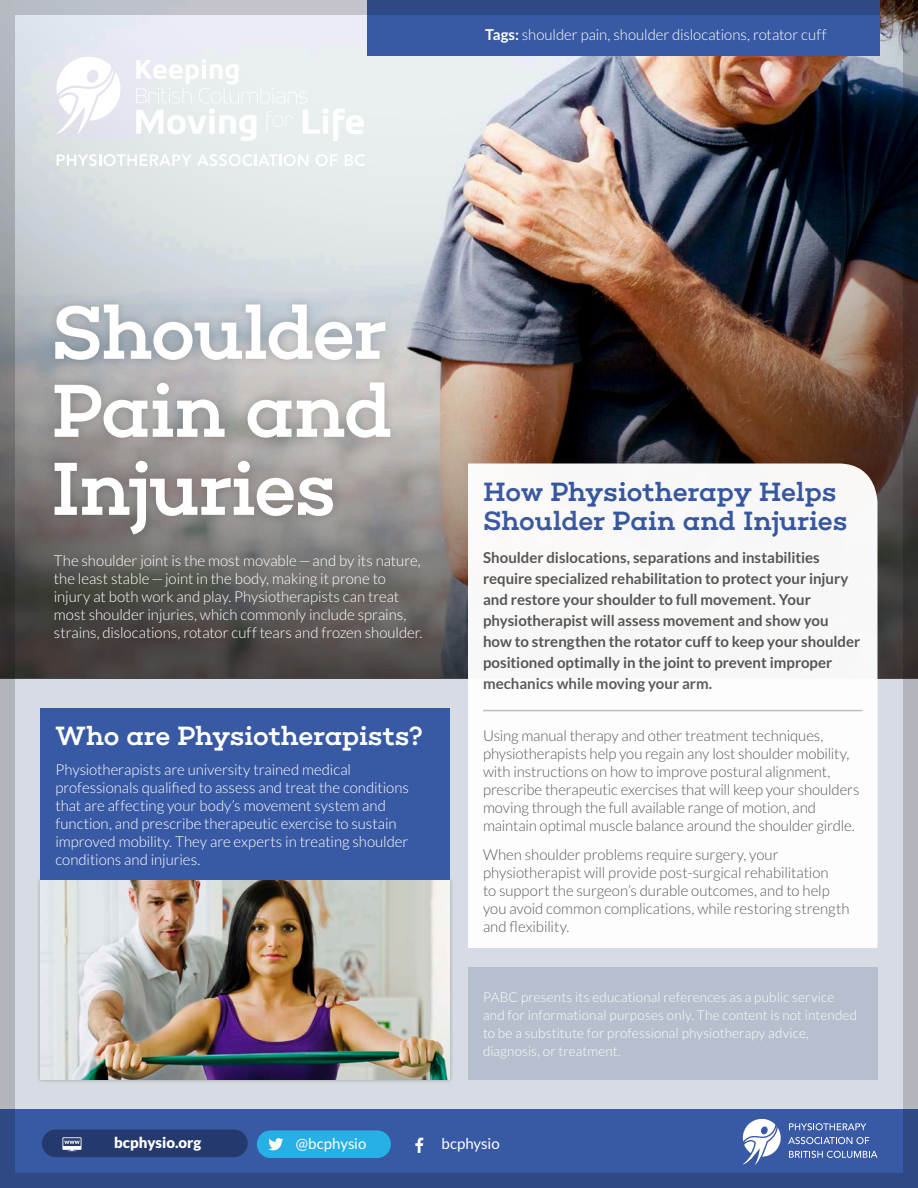
<style>
.page{position:relative;width:918px;height:1188px;background:#fff}
.page>*{position:absolute;margin:0;border:0;box-sizing:border-box;transform-origin:0 0}
.t1{font:500 76.5px/78px "Choplin";letter-spacing:-.025em;color:#fff;text-align:justify}
.t2{font:500 27px/28.5px "Choplin";letter-spacing:-.005em;color:#3859a3}
.t3{font:500 27px "Choplin";letter-spacing:-.01em;color:#fff}
.t4{font:300 15px/18px "Lato";letter-spacing:-.005em;color:#fff}
.t5{font:300 15px/18px "Lato";letter-spacing:-.01em;color:#57585a}
.t6{font:700 15px/21px "Lato";color:#57585a}
.t7{font:15px "Lato";color:#fff}
.t8{font:900 15px "Lato";color:#fff}
.t9{font:300 13.5px/18px "Lato";letter-spacing:.01em;color:#fff}
.s1{font-weight:700}
</style>
<div class="page">
<div style="left:0;top:679px;width:918px;height:509px;background:#d7dce4"></div>
<img style="left:16px;top:16px;width:886px;height:663px">
<div style="left:0;top:1109px;width:918px;height:79px;background:#3859a3"></div>
<div style="left:367px;top:0;width:512px;height:56px;background:#3859a3"></div>
<div style="left:36px;top:876px;width:418px;height:208px;background:#231f20;opacity:.3"></div>
<img style="left:40px;top:880px;width:410px;height:200px">
<div style="left:45px;top:294px;width:355px;height:249px;background:#231f20;opacity:.2"></div>
<div style="left:40px;top:709px;width:410px;height:171px;background:#3859a3"></div>
<div style="left:468px;top:464px;width:410px;height:484px;background:#fdfdfe"></div>
<hr style="left:483px;top:710px;width:379px;height:1px;background:#bcbdc0">
<div style="left:468px;top:967px;width:410px;height:113px;background:#b6bfce"></div>
<svg style="left:743px;top:1118px;width:38px;height:47px"></svg>
<svg style="left:789px;top:1123px;width:77px;height:7px"></svg>
<svg style="left:788px;top:1137px;width:81px;height:7px"></svg>
<svg style="left:789px;top:1151px;width:88px;height:7px"></svg>
<div style="left:257px;top:1130px;width:134px;height:28px;background:#26b0e5;border-radius:14px"></div>
<svg style="left:268px;top:1138px;width:15px;height:12px"></svg>
<svg style="left:415px;top:1138px;width:8px;height:15px"></svg>
<svg style="left:56px;top:57px;width:66px;height:78px"></svg>
<svg style="left:136px;top:59px;width:228px;height:82px"></svg>
<svg style="left:57px;top:154px;width:251px;height:12px"></svg>
<svg style="left:316px;top:154px;width:21px;height:12px"></svg>
<svg style="left:345px;top:154px;width:20px;height:12px"></svg>
<div style="left:0;top:0;width:918px;height:1188px;border:15px solid #231f20"></div>
<div style="left:42px;top:1129px;width:206px;height:28px;background:#243a6e;border-radius:14px"></div>
<svg style="left:62px;top:1137px;width:20px;height:14px"></svg>
<p class="t4" style="left:485px;top:26px;width:343px"><span class="s1">Tags:</span> shoulder pain, shoulder dislocations, rotator cuff</p>
<h1 class="t1" style="left:51px;top:294px;width:344px">Shoulder Pain and Injuries</h1>
<p class="t4" style="left:54px;top:551px;width:370px">The shoulder joint is the most movable—and by its nature, the least stable—joint in the body, making it prone to injury at both work and play. Physiotherapists can treat most shoulder injuries, which commonly include sprains, strains, dislocations, rotator cuff tears and frozen shoulder.</p>
<h2 class="t3" style="left:56px;top:720px;width:369px">Who are Physiotherapists?</h2>
<p class="t4" style="left:56px;top:761px;width:355px">Physiotherapists are university trained medical professionals qualified to assess and treat the conditions that are affecting your body’s movement system and function, and prescribe therapeutic exercise to sustain improved mobility. They are experts in treating shoulder conditions and injuries.</p>
<h2 class="t2" style="left:483px;top:478px;width:366px">How Physiotherapy Helps<br>Shoulder Pain and Injuries</h2>
<p class="t6" style="left:483px;top:547px;width:379px">Shoulder dislocations, separations and instabilities require specialized rehabilitation to protect your injury and restore your shoulder to full movement. Your physiotherapist will assess movement and show you how to strengthen the rotator cuff to keep your shoulder positioned optimally in the joint to prevent improper mechanics while moving your arm.</p>
<p class="t5" style="left:483px;top:727px;width:378px">Using manual therapy and other treatment techniques, physiotherapists help you regain any lost shoulder mobility, with instructions on how to improve postural alignment, prescribe therapeutic exercises that will keep your shoulders moving through the full available range of motion, and maintain optimal muscle balance around the shoulder girdle.</p>
<p class="t5" style="left:483px;top:845px;width:368px">When shoulder problems require surgery, your physiotherapist will provide post-surgical rehabilitation<br>to support the surgeon’s durable outcomes, and to help you avoid common complications, while restoring strength and flexibility.</p>
<p class="t9" style="left:483px;top:988px;width:376px">PABC presents its educational references as a public service and for informational purposes only. The content is not intended to be a substitute for professional physiotherapy advice, diagnosis, or treatment.</p>
<p class="t8" style="left:114px;top:1134px;width:89px">bcphysio.org</p>
<p class="t7" style="left:296px;top:1135px;width:72px">@bcphysio</p>
<p class="t7" style="left:442px;top:1135px;width:60px">bcphysio</p>
</div>
